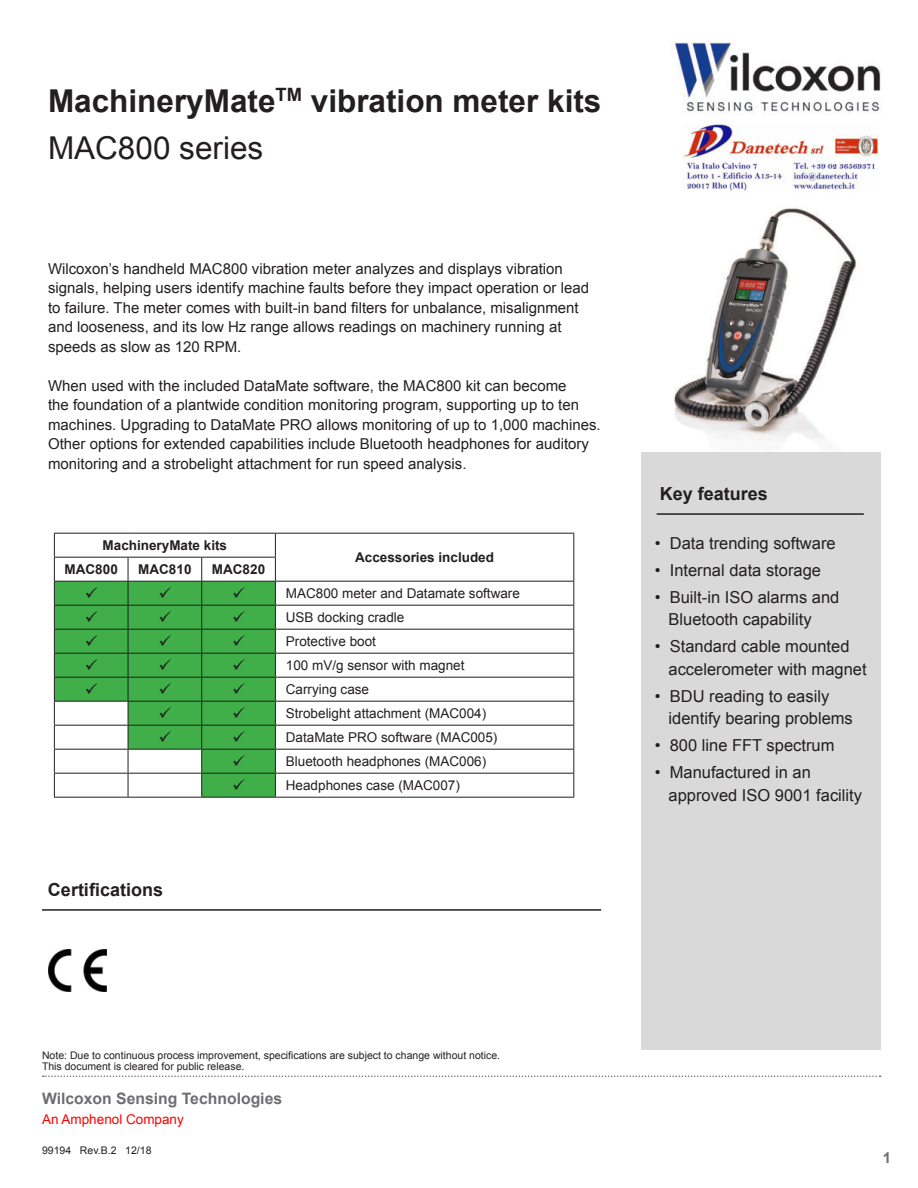
<style>
.page{position:relative;width:918px;height:1188px;background:#fff}
.page>*{position:absolute;margin:0;border:0;box-sizing:border-box;transform-origin:0 0}
.t1{font:700 31.5px "Arial";color:#231f20}
.t2{font:31.5px "Arial";color:#231f20}
.t3{font:700 18px "Arial";color:#231f20}
.t4{font:16.5px/22.5px "Arial";color:#231f20}
.t5{font:700 15.75px "Arial";color:#6d6e71}
.t6{font:15px/19.5px "Arial";color:#231f20}
.t7{font:700 15px "Arial";color:#231f20}
.t8{font:13.5px "Arial";color:#231f20}
.t9{font:700 13.5px "Arial";color:#231f20}
.t10{font:13.5px "Arial";color:#f00}
.t11{font:10.5px/10.5px "Arial";color:#231f20}
</style>
<div class="page">
<img style="left:671px;top:42px;width:210px;height:70px">
<svg style="left:43px;top:1076px;width:838px;height:1px"></svg>
<img style="left:674px;top:207px;width:183px;height:233px">
<div style="left:641px;top:452px;width:239px;height:598px;background:#d9d9d9"></div>
<hr style="left:657px;top:513px;width:207px;height:2px;background:#231f20">
<hr style="left:42px;top:909px;width:559px;height:2px;background:#231f20">
<img style="left:48px;top:950px;width:59px;height:42px">
<svg style="left:55px;top:582px;width:220px;height:215px;fill:#40ae49"></svg>
<hr style="left:54px;top:533px;width:74px;height:1px;background:#231f20">
<hr style="left:128px;top:533px;width:74px;height:1px;background:#231f20">
<hr style="left:202px;top:533px;width:73px;height:1px;background:#231f20">
<hr style="left:275px;top:533px;width:299px;height:1px;background:#231f20">
<hr style="left:54px;top:557px;width:74px;height:1px;background:#231f20">
<hr style="left:128px;top:557px;width:74px;height:1px;background:#231f20">
<hr style="left:202px;top:557px;width:74px;height:1px;background:#231f20">
<hr style="left:54px;top:581px;width:74px;height:1px;background:#231f20">
<hr style="left:128px;top:581px;width:74px;height:1px;background:#231f20">
<hr style="left:202px;top:581px;width:73px;height:1px;background:#231f20">
<hr style="left:275px;top:581px;width:299px;height:1px;background:#231f20">
<hr style="left:54px;top:605px;width:74px;height:1px;background:#231f20">
<hr style="left:128px;top:605px;width:74px;height:1px;background:#231f20">
<hr style="left:202px;top:605px;width:73px;height:1px;background:#231f20">
<hr style="left:275px;top:605px;width:299px;height:1px;background:#231f20">
<hr style="left:54px;top:629px;width:74px;height:1px;background:#231f20">
<hr style="left:128px;top:629px;width:74px;height:1px;background:#231f20">
<hr style="left:202px;top:629px;width:73px;height:1px;background:#231f20">
<hr style="left:275px;top:629px;width:299px;height:1px;background:#231f20">
<hr style="left:54px;top:653px;width:74px;height:1px;background:#231f20">
<hr style="left:128px;top:653px;width:74px;height:1px;background:#231f20">
<hr style="left:202px;top:653px;width:73px;height:1px;background:#231f20">
<hr style="left:275px;top:653px;width:299px;height:1px;background:#231f20">
<hr style="left:54px;top:677px;width:74px;height:1px;background:#231f20">
<hr style="left:128px;top:677px;width:74px;height:1px;background:#231f20">
<hr style="left:202px;top:677px;width:73px;height:1px;background:#231f20">
<hr style="left:275px;top:677px;width:299px;height:1px;background:#231f20">
<hr style="left:54px;top:701px;width:74px;height:1px;background:#231f20">
<hr style="left:128px;top:701px;width:74px;height:1px;background:#231f20">
<hr style="left:202px;top:701px;width:73px;height:1px;background:#231f20">
<hr style="left:275px;top:701px;width:299px;height:1px;background:#231f20">
<hr style="left:54px;top:725px;width:74px;height:1px;background:#231f20">
<hr style="left:128px;top:725px;width:74px;height:1px;background:#231f20">
<hr style="left:202px;top:725px;width:73px;height:1px;background:#231f20">
<hr style="left:275px;top:725px;width:299px;height:1px;background:#231f20">
<hr style="left:54px;top:749px;width:74px;height:1px;background:#231f20">
<hr style="left:128px;top:749px;width:74px;height:1px;background:#231f20">
<hr style="left:202px;top:749px;width:73px;height:1px;background:#231f20">
<hr style="left:275px;top:749px;width:299px;height:1px;background:#231f20">
<hr style="left:54px;top:773px;width:74px;height:1px;background:#231f20">
<svg style="left:54px;top:534px;width:1px;height:263px"></svg>
<hr style="left:128px;top:773px;width:74px;height:1px;background:#231f20">
<svg style="left:128px;top:558px;width:1px;height:239px"></svg>
<hr style="left:202px;top:773px;width:73px;height:1px;background:#231f20">
<svg style="left:201px;top:558px;width:1px;height:239px"></svg>
<hr style="left:275px;top:773px;width:299px;height:1px;background:#231f20">
<svg style="left:275px;top:534px;width:1px;height:263px"></svg>
<svg style="left:573px;top:534px;width:1px;height:263px"></svg>
<hr style="left:54px;top:797px;width:74px;height:1px;background:#231f20">
<hr style="left:128px;top:797px;width:74px;height:1px;background:#231f20">
<hr style="left:202px;top:797px;width:73px;height:1px;background:#231f20">
<hr style="left:275px;top:797px;width:299px;height:1px;background:#231f20">
<img style="left:683px;top:121px;width:196px;height:70px">
<svg style="left:86px;top:587px;width:11px;height:11px"></svg>
<svg style="left:160px;top:587px;width:11px;height:11px"></svg>
<svg style="left:233px;top:587px;width:11px;height:11px"></svg>
<svg style="left:86px;top:611px;width:11px;height:11px"></svg>
<svg style="left:160px;top:611px;width:11px;height:11px"></svg>
<svg style="left:233px;top:611px;width:11px;height:11px"></svg>
<svg style="left:86px;top:635px;width:11px;height:11px"></svg>
<svg style="left:160px;top:635px;width:11px;height:11px"></svg>
<svg style="left:233px;top:635px;width:11px;height:11px"></svg>
<svg style="left:86px;top:659px;width:11px;height:11px"></svg>
<svg style="left:160px;top:659px;width:11px;height:11px"></svg>
<svg style="left:233px;top:659px;width:11px;height:11px"></svg>
<svg style="left:86px;top:683px;width:11px;height:11px"></svg>
<svg style="left:160px;top:683px;width:11px;height:11px"></svg>
<svg style="left:233px;top:683px;width:11px;height:11px"></svg>
<svg style="left:160px;top:707px;width:11px;height:11px"></svg>
<svg style="left:233px;top:707px;width:11px;height:11px"></svg>
<svg style="left:160px;top:731px;width:11px;height:11px"></svg>
<svg style="left:233px;top:731px;width:11px;height:11px"></svg>
<svg style="left:233px;top:755px;width:11px;height:11px"></svg>
<svg style="left:233px;top:779px;width:11px;height:11px"></svg>
<h1 class="t1" style="left:48px;top:89px;width:555px">MachineryMate<sup>TM</sup> vibration meter kits</h1>
<h1 class="t2" style="left:48px;top:136px;width:217px">MAC800 series</h1>
<p class="t6" style="left:48px;top:260px;width:543px">Wilcoxon’s handheld MAC800 vibration meter analyzes and displays vibration signals, helping users identify machine faults before they impact operation or lead to failure. The meter comes with built-in band filters for unbalance, misalignment and looseness, and its low Hz range allows readings on machinery running at speeds as slow as 120 RPM.</p>
<p class="t6" style="left:48px;top:377px;width:554px">When used with the included DataMate software, the MAC800 kit can become<br>the foundation of a plantwide condition monitoring program, supporting up to ten machines. Upgrading to DataMate PRO allows monitoring of up to 1,000 machines.<br>Other options for extended capabilities include Bluetooth headphones for auditory monitoring and a strobelight attachment for run speed analysis.</p>
<p class="t9" style="left:103px;top:540px;width:126px">MachineryMate kits</p>
<p class="t9" style="left:65px;top:564px;width:55px">MAC800</p>
<p class="t9" style="left:138px;top:564px;width:55px">MAC810</p>
<p class="t9" style="left:212px;top:564px;width:55px">MAC820</p>
<p class="t9" style="left:355px;top:552px;width:140px">Accessories included</p>
<p class="t8" style="left:286px;top:588px;width:236px">MAC800 meter and Datamate software</p>
<p class="t8" style="left:286px;top:612px;width:120px">USB docking cradle</p>
<p class="t8" style="left:286px;top:636px;width:92px">Protective boot</p>
<p class="t8" style="left:286px;top:660px;width:180px">100 mV/g sensor with magnet</p>
<p class="t8" style="left:286px;top:684px;width:85px">Carrying case</p>
<p class="t8" style="left:286px;top:708px;width:202px">Strobelight attachment (MAC004)</p>
<p class="t8" style="left:286px;top:732px;width:213px">DataMate PRO software (MAC005)</p>
<p class="t8" style="left:286px;top:756px;width:202px">Bluetooth headphones (MAC006)</p>
<p class="t8" style="left:286px;top:780px;width:176px">Headphones case (MAC007)</p>
<p class="t3" style="left:48px;top:877px;width:117px">Certifications</p>
<p class="t3" style="left:660px;top:487px;width:110px">Key features</p>
<p class="t4" style="left:655px;top:533px;width:182px">• Data trending software</p>
<p class="t4" style="left:655px;top:560px;width:168px">• Internal data storage</p>
<p class="t4" style="left:669px;top:587px;width:172px;text-indent:-14px">• Built-in ISO alarms and<br>Bluetooth capability</p>
<p class="t4" style="left:669px;top:637px;width:200px;text-indent:-14px">• Standard cable mounted accelerometer with magnet</p>
<p class="t4" style="left:669px;top:686px;width:186px;text-indent:-14px">• BDU reading to easily identify bearing problems</p>
<p class="t4" style="left:655px;top:736px;width:181px">• 800 line FFT spectrum</p>
<p class="t4" style="left:669px;top:763px;width:195px;text-indent:-14px">• Manufactured in an approved ISO 9001 facility</p>
<p class="t11" style="left:42px;top:1050px;width:460px">Note: Due to continuous process improvement, specifications are subject to change without notice.<br>This document is cleared for public release.</p>
<p class="t5" style="left:42px;top:1093px;width:242px">Wilcoxon Sensing Technologies</p>
<p class="t10" style="left:42px;top:1114px;width:143px">An Amphenol Company</p>
<p class="t11" style="left:42px;top:1146px;width:111px">99194 Rev.B.2 12/18</p>
<p class="t7" style="left:882px;top:1150px;width:10px">1</p>
</div>
